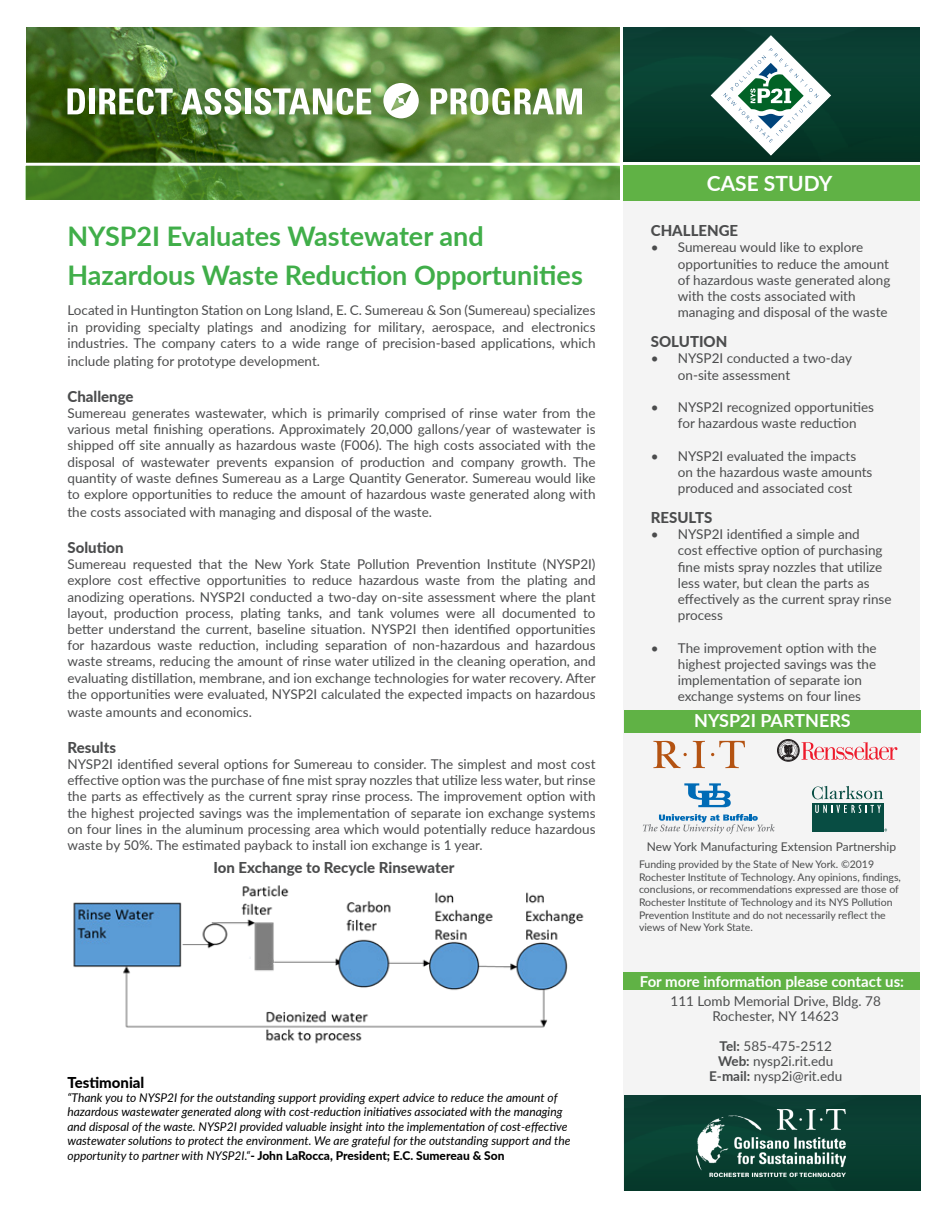
<style>
.page{position:relative;width:945px;height:1215px;background:#fff}
.page>*{position:absolute;margin:0;border:0;box-sizing:border-box;transform-origin:0 0}
.Main_Title{font:700 27px "Lato";color:#40ae49}
.t1{font:700 21px "Lato";color:#fff}
.t2{font:700 18px "Lato";color:#fff}
.Title_Text{font:800 15px "Lato";color:#4b4c4d}
.t3{font:700 15px "Lato";color:#fff}
.Title_Text-2{font:800 15px "Lato";color:#000}
.Body_Text{font:800 15px "Lato";color:#4b4c4d}
.Body_Text-2{font:13.5px/16.2px "Lato";color:#4b4c4d}
.Title_Text-3{font:13.5px/16.2px "Lato";color:#4b4c4d;text-align:justify}
.Title_Text-4{font:italic 12px/14.4px "Lato";color:#000}
.t4{font:12px "Lato";color:#4b4c4d}
.t5{font:10.5px/12.6px "Lato";color:#4b4c4d}
.s1{font-weight:800;font-style:normal}
.s2{font-weight:700}
</style>
<div class="page">
<div style="left:623px;top:200px;width:297px;height:990px;background:#f4f4f4"></div>
<img style="left:623px;top:27px;width:297px;height:135px">
<svg style="left:711px;top:36px;width:120px;height:119px"></svg>
<img style="left:26px;top:27px;width:594px;height:136px">
<svg style="left:26px;top:166px;width:594px;height:34px"></svg>
<div style="left:623px;top:166px;width:297px;height:35px;background:#60b245"></div>
<svg style="left:684px;top:783px;width:47px;height:25px"></svg>
<svg style="left:643px;top:814px;width:132px;height:20px"></svg>
<svg style="left:812px;top:786px;width:71px;height:13px"></svg>
<div style="left:812px;top:803px;width:71px;height:28px;background:#084d43"></div>
<svg style="left:815px;top:805px;width:66px;height:8px"></svg>
<div style="left:777px;top:739px;width:23px;height:23px;border:1px solid #231f20;border-radius:50%"></div>
<div style="left:778px;top:740px;width:21px;height:21px;border:1px solid #231f20;border-radius:50%"></div>
<svg style="left:779px;top:741px;width:118px;height:19px"></svg>
<div style="left:624px;top:710px;width:297px;height:22px;background:#60b245"></div>
<svg style="left:693px;top:741px;width:12px;height:27px"></svg>
<svg style="left:653px;top:741px;width:34px;height:27px"></svg>
<svg style="left:711px;top:741px;width:34px;height:27px"></svg>
<div style="left:623px;top:972px;width:296px;height:18px;background:#60b245"></div>
<div style="left:624px;top:1095px;width:297px;height:95px;background:#093e31"></div>
<img style="left:697px;top:1109px;width:148px;height:67px">
<svg style="left:68px;top:88px;width:18px;height:26px"></svg>
<div style="left:89px;top:88px;width:6px;height:26px;background:#fff"></div>
<svg style="left:99px;top:88px;width:74px;height:27px"></svg>
<svg style="left:181px;top:88px;width:60px;height:27px"></svg>
<div style="left:245px;top:88px;width:6px;height:26px;background:#fff"></div>
<svg style="left:254px;top:88px;width:117px;height:27px"></svg>
<svg style="left:431px;top:88px;width:151px;height:27px"></svg>
<svg style="left:383px;top:83px;width:36px;height:35px"></svg>
<img style="left:73px;top:885px;width:511px;height:159px">
<p class="Main_Title" style="left:68px;top:216px;width:418px">NYSP2I Evaluates Wastewater and</p>
<p class="Main_Title" style="left:68px;top:255px;width:517px">Hazardous Waste Reduction Opportunities</p>
<p class="Body_Text-2" style="left:68px;top:302px;width:530px;text-align:justify">Located in Huntington Station on Long Island, E. C. Sumereau &amp; Son (Sumereau) specializes in providing specialty platings and anodizing for military, aerospace, and electronics industries. The company caters to a wide range of precision-based applications, which</p>
<p class="Body_Text-2" style="left:68px;top:352px;width:254px">include plating for prototype development.</p>
<p class="Title_Text" style="left:68px;top:385px;width:68px">Challenge</p>
<p class="Body_Text-2" style="left:68px;top:404px;width:530px;text-align:justify">Sumereau generates wastewater, which is primarily comprised of rinse water from the various metal finishing operations. Approximately 20,000 gallons/year of wastewater is shipped off site annually as hazardous waste (F006). The high costs associated with the disposal of wastewater prevents expansion of production and company growth. The quantity of waste defines Sumereau as a Large Quantity Generator. Sumereau would like to explore opportunities to reduce the amount of hazardous waste generated along with</p>
<p class="Body_Text-2" style="left:68px;top:503px;width:366px">the costs associated with managing and disposal of the waste.</p>
<p class="Body_Text" style="left:68px;top:536px;width:58px">Solution</p>
<p class="Body_Text-2" style="left:68px;top:556px;width:530px;text-align:justify">Sumereau requested that the New York State Pollution Prevention Institute (NYSP2I) explore cost effective opportunities to reduce hazardous waste from the plating and anodizing operations. NYSP2I conducted a two-day on-site assessment where the plant layout, production process, plating tanks, and tank volumes were all documented to better understand the current, baseline situation. NYSP2I then identified opportunities for hazardous waste reduction, including separation of non-hazardous and hazardous waste streams, reducing the amount of rinse water utilized in the cleaning operation, and evaluating distillation, membrane, and ion exchange technologies for water recovery. After the opportunities were evaluated, NYSP2I calculated the expected impacts on hazardous</p>
<p class="Body_Text-2" style="left:68px;top:703px;width:186px">waste amounts and economics.</p>
<p class="Title_Text" style="left:68px;top:736px;width:50px">Results</p>
<p class="Title_Text-3" style="left:68px;top:755px;width:530px">NYSP2I identified several options for Sumereau to consider. The simplest and most cost effective option was the purchase of fine mist spray nozzles that utilize less water, but rinse the parts as effectively as the current spray rinse process. The improvement option with the highest projected savings was the implementation of separate ion exchange systems on four lines in the aluminum processing area which would potentially reduce hazardous waste by 50%. The estimated payback to install ion exchange is 1 year.</p>
<p class="Title_Text" style="left:214px;top:856px;width:242px">Ion Exchange to Recycle Rinsewater</p>
<p class="Title_Text-2" style="left:68px;top:1071px;width:78px">Testimonial</p>
<p class="Title_Text-4" style="left:68px;top:1090px;width:504px">“Thank you to NYSP2I for the outstanding support providing expert advice to reduce the amount of hazardous wastewater generated along with cost-reduction initiatives associated with the managing and disposal of the waste. NYSP2I provided valuable insight into the implementation of cost-effective wastewater solutions to protect the environment. We are grateful for the outstanding support and the opportunity to partner with NYSP2I.“<span class="s1">- John LaRocca, President; E.C. Sumereau &amp; Son</span></p>
<p class="t1" style="left:707px;top:168px;width:127px">CASE STUDY</p>
<p class="Title_Text" style="left:651px;top:220px;width:89px">CHALLENGE</p>
<p class="Body_Text-2" style="left:678px;top:239px;width:214px;text-indent:-27px">• Sumereau would like to explore opportunities to reduce the amount of hazardous waste generated along with the costs associated with managing and disposal of the waste</p>
<p class="Title_Text" style="left:651px;top:331px;width:78px">SOLUTION</p>
<p class="Body_Text-2" style="left:678px;top:350px;width:176px;text-indent:-27px">• NYSP2I conducted a two-day on-site assessment</p>
<p class="Body_Text-2" style="left:678px;top:398px;width:198px;text-indent:-27px">• NYSP2I recognized opportunities for hazardous waste reduction</p>
<p class="Body_Text-2" style="left:678px;top:447px;width:196px;text-indent:-27px">• NYSP2I evaluated the impacts on the hazardous waste amounts produced and associated cost</p>
<p class="Title_Text" style="left:651px;top:506px;width:63px">RESULTS</p>
<p class="Body_Text-2" style="left:678px;top:526px;width:215px;text-indent:-27px">• NYSP2I identified a simple and<br>cost effective option of purchasing fine mists spray nozzles that utilize less water, but clean the parts as effectively as the current spray rinse process</p>
<p class="Body_Text-2" style="left:678px;top:639px;width:200px;text-indent:-27px">• The improvement option with the highest projected savings was the implementation of separate ion exchange systems on four lines</p>
<p class="t2" style="left:694px;top:707px;width:158px">NYSP2I PARTNERS</p>
<p class="t4" style="left:647px;top:838px;width:251px">New York Manufacturing Extension Partnership</p>
<p class="t5" style="left:639px;top:858px;width:263px">Funding provided by the State of New York. ©2019<br>Rochester Institute of Technology. Any opinions, findings, conclusions, or recommendations expressed are those of Rochester Institute of Technology and its NYS Pollution Prevention Institute and do not necessarily reflect the views of New York State.</p>
<p class="t3" style="left:640px;top:970px;width:266px">For more information please contact us:</p>
<p class="Body_Text-2" style="left:671px;top:992px;width:212px">111 Lomb Memorial Drive, Bldg. 78</p>
<p class="Body_Text-2" style="left:713px;top:1007px;width:128px">Rochester, NY 14623</p>
<p class="Body_Text-2" style="left:720px;top:1037px;width:114px"><span class="s2">Tel:</span> 585-475-2512</p>
<p class="Body_Text-2" style="left:718px;top:1052px;width:117px"><span class="s2">Web:</span> nysp2i.rit.edu</p>
<p class="Body_Text-2" style="left:709px;top:1067px;width:135px"><span class="s2">E-mail:</span> nysp2i@rit.edu</p>
</div>
